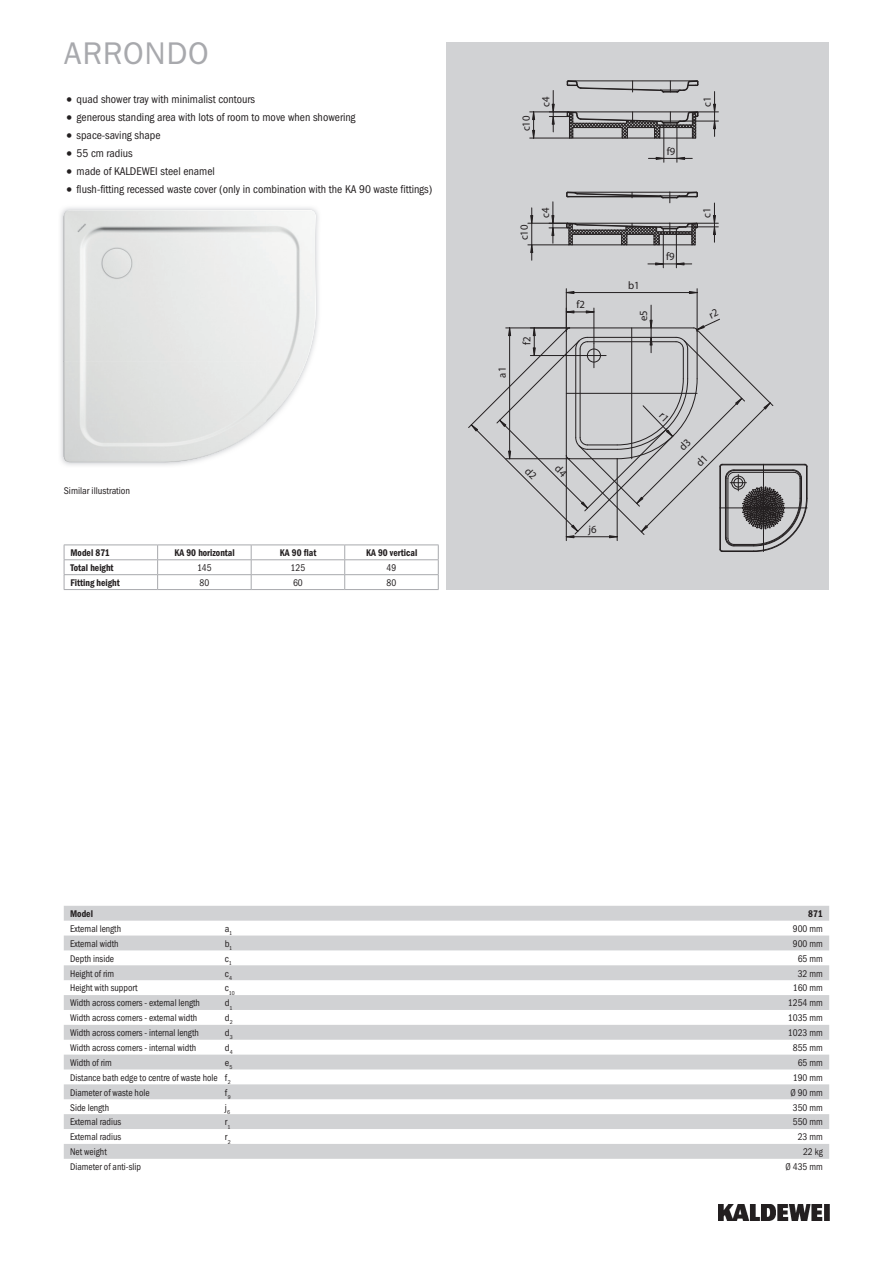
<style>
.page{position:relative;width:893px;height:1263px;background:#fff}
.page>*{position:absolute;margin:0;border:0;box-sizing:border-box;transform-origin:0 0}
.t1{font:31.5px "Franklin Gothic ITC";letter-spacing:.02em;color:#a8a9ad}
.t2{font:11.25px "Franklin Gothic Cond ITC";color:#231f20}
.t3{font:10.95px "Myriad Pro";color:#231f20}
.t4{font:9.75px "Franklin Gothic Cond ITC";color:#231f20;scale:.95 1}
.t5{font:600 9.75px "Franklin Gothic Cond ITC";color:#231f20;scale:.95 1}
.t6{font:9.75px "Franklin Gothic Cond ITC";color:#231f20}
.t7{font:5.7px "Franklin Gothic Cond ITC";color:#231f20}
.s1{font-size:15.75px}
</style>
<div class="page">
<img style="left:719px;top:1204px;width:110px;height:16px">
<div style="left:446px;top:43px;width:383px;height:547px;background:#d1d2d4"></div>
<svg style="left:530px;top:80px;width:188px;height:82px"></svg>
<svg style="left:528px;top:192px;width:190px;height:76px"></svg>
<img style="left:60px;top:207px;width:259px;height:259px">
<img style="left:64px;top:210px;width:202px;height:252px">
<img style="left:266px;top:210px;width:50px;height:211px">
<svg style="left:64px;top:906px;width:765px;height:253px;fill:#d4d5d7"></svg>
<hr style="left:64px;top:545px;width:94px;height:1px;background:#a8a9ad">
<hr style="left:158px;top:545px;width:93px;height:1px;background:#a8a9ad">
<hr style="left:251px;top:545px;width:94px;height:1px;background:#a8a9ad">
<hr style="left:345px;top:545px;width:94px;height:1px;background:#a8a9ad">
<hr style="left:64px;top:559px;width:94px;height:1px;background:#a8a9ad">
<hr style="left:158px;top:559px;width:93px;height:1px;background:#a8a9ad">
<hr style="left:251px;top:559px;width:94px;height:1px;background:#a8a9ad">
<hr style="left:345px;top:559px;width:94px;height:1px;background:#a8a9ad">
<hr style="left:64px;top:574px;width:94px;height:1px;background:#a8a9ad">
<svg style="left:64px;top:545px;width:1px;height:44px"></svg>
<hr style="left:64px;top:589px;width:94px;height:1px;background:#a8a9ad">
<hr style="left:158px;top:574px;width:93px;height:1px;background:#a8a9ad">
<svg style="left:157px;top:545px;width:1px;height:44px"></svg>
<hr style="left:158px;top:589px;width:93px;height:1px;background:#a8a9ad">
<hr style="left:251px;top:574px;width:94px;height:1px;background:#a8a9ad">
<svg style="left:251px;top:545px;width:1px;height:44px"></svg>
<hr style="left:251px;top:589px;width:94px;height:1px;background:#a8a9ad">
<hr style="left:345px;top:574px;width:94px;height:1px;background:#a8a9ad">
<svg style="left:344px;top:545px;width:1px;height:44px"></svg>
<svg style="left:438px;top:545px;width:1px;height:44px"></svg>
<hr style="left:345px;top:589px;width:94px;height:1px;background:#a8a9ad">
<svg style="left:468px;top:289px;width:340px;height:263px"></svg>
<h1 class="t1" style="left:64px;top:34px;width:146px">ARRONDO</h1>
<p class="t2" style="left:64px;top:93px;width:193px"><span class="s1">•</span> quad shower tray with minimalist contours</p>
<p class="t2" style="left:64px;top:111px;width:293px"><span class="s1">•</span> generous standing area with lots of room to move when showering</p>
<p class="t2" style="left:64px;top:129px;width:98px"><span class="s1">•</span> space-saving shape</p>
<p class="t2" style="left:64px;top:147px;width:71px"><span class="s1">•</span> 55 cm radius</p>
<p class="t2" style="left:64px;top:164px;width:153px"><span class="s1">•</span> made of KALDEWEI steel enamel</p>
<p class="t2" style="left:64px;top:182px;width:370px"><span class="s1">•</span> flush-fitting recessed waste cover (only in combination with the KA 90 waste fittings)</p>
<p class="t6" style="left:64px;top:485px;width:68px">Similar illustration</p>
<p class="t5" style="left:70px;top:547px;width:43px">Model 871</p>
<p class="t5" style="left:174px;top:547px;width:65px">KA 90 horizontal</p>
<p class="t5" style="left:280px;top:547px;width:40px">KA 90 flat</p>
<p class="t5" style="left:366px;top:547px;width:56px">KA 90 vertical</p>
<p class="t5" style="left:70px;top:562px;width:47px">Total height</p>
<p class="t4" style="left:197px;top:562px;width:17px">145</p>
<p class="t4" style="left:291px;top:562px;width:17px">125</p>
<p class="t4" style="left:387px;top:562px;width:12px">49</p>
<p class="t5" style="left:70px;top:577px;width:53px">Fitting height</p>
<p class="t4" style="left:200px;top:577px;width:12px">80</p>
<p class="t4" style="left:293px;top:577px;width:12px">60</p>
<p class="t4" style="left:387px;top:577px;width:12px">80</p>
<p class="t3" style="left:519px;top:131px;width:17px;rotate:-90deg">c10</p>
<p class="t3" style="left:539px;top:107px;width:12px;rotate:-90deg">c4</p>
<p class="t3" style="left:517px;top:240px;width:17px;rotate:-90deg">c10</p>
<p class="t3" style="left:539px;top:218px;width:12px;rotate:-90deg">c4</p>
<p class="t3" style="left:495px;top:378px;width:12px;rotate:-90deg">a1</p>
<p class="t3" style="left:520px;top:345px;width:10px;rotate:-90deg">f2</p>
<p class="t3" style="left:576px;top:298px;width:10px">f2</p>
<p class="t3" style="left:667px;top:144px;width:10px">f9</p>
<p class="t3" style="left:628px;top:278px;width:13px">b1</p>
<p class="t3" style="left:637px;top:321px;width:12px;rotate:-90deg">e5</p>
<p class="t3" style="left:666px;top:250px;width:10px">f9</p>
<p class="t3" style="left:700px;top:107px;width:12px;rotate:-90deg">c1</p>
<p class="t3" style="left:700px;top:218px;width:12px;rotate:-90deg">c1</p>
<p class="t3" style="left:588px;top:522px;width:10px">j6</p>
<p class="t5" style="left:70px;top:908px;width:26px">Model</p>
<p class="t5" style="left:808px;top:908px;width:17px">871</p>
<p class="t4" style="left:70px;top:923px;width:55px">External length</p>
<p class="t6" style="left:225px;top:923px;width:9px">a<sub>1</sub></p>
<p class="t4" style="left:793px;top:923px;width:33px">900 mm</p>
<p class="t4" style="left:70px;top:938px;width:52px">External width</p>
<p class="t6" style="left:225px;top:938px;width:9px">b<sub>1</sub></p>
<p class="t4" style="left:793px;top:938px;width:33px">900 mm</p>
<p class="t4" style="left:70px;top:953px;width:48px">Depth inside</p>
<p class="t6" style="left:225px;top:953px;width:8px">c<sub>1</sub></p>
<p class="t4" style="left:798px;top:953px;width:28px">65 mm</p>
<p class="t4" style="left:70px;top:967px;width:48px">Height of rim</p>
<p class="t6" style="left:225px;top:967px;width:9px">c<sub>4</sub></p>
<p class="t4" style="left:798px;top:967px;width:28px">32 mm</p>
<p class="t4" style="left:70px;top:982px;width:72px">Height with support</p>
<p class="t7" style="left:225px;top:989px;width:11px"><sup>c</sup>10</p>
<p class="t4" style="left:793px;top:982px;width:33px">160 mm</p>
<p class="t4" style="left:70px;top:997px;width:138px">Width across corners - external length</p>
<p class="t6" style="left:225px;top:997px;width:9px">d<sub>1</sub></p>
<p class="t4" style="left:788px;top:997px;width:38px">1254 mm</p>
<p class="t4" style="left:70px;top:1012px;width:135px">Width across corners - external width</p>
<p class="t6" style="left:225px;top:1012px;width:9px">d<sub>2</sub></p>
<p class="t4" style="left:788px;top:1012px;width:38px">1035 mm</p>
<p class="t4" style="left:70px;top:1027px;width:137px">Width across corners - internal length</p>
<p class="t6" style="left:225px;top:1027px;width:10px">d<sub>3</sub></p>
<p class="t4" style="left:788px;top:1027px;width:38px">1023 mm</p>
<p class="t4" style="left:70px;top:1042px;width:134px">Width across corners - internal width</p>
<p class="t6" style="left:225px;top:1042px;width:9px">d<sub>4</sub></p>
<p class="t4" style="left:793px;top:1042px;width:33px">855 mm</p>
<p class="t4" style="left:70px;top:1057px;width:46px">Width of rim</p>
<p class="t6" style="left:225px;top:1057px;width:9px">e<sub>5</sub></p>
<p class="t4" style="left:798px;top:1057px;width:28px">65 mm</p>
<p class="t4" style="left:70px;top:1072px;width:170px">Distance bath edge to centre of waste hole f<sub>2</sub></p>
<p class="t4" style="left:793px;top:1072px;width:33px">190 mm</p>
<p class="t4" style="left:70px;top:1087px;width:85px">Diameter of waste hole</p>
<p class="t6" style="left:225px;top:1087px;width:7px">f<sub>9</sub></p>
<p class="t4" style="left:790px;top:1087px;width:36px">Ø 90 mm</p>
<p class="t4" style="left:70px;top:1101px;width:43px">Side length</p>
<p class="t6" style="left:225px;top:1101px;width:7px">j<sub>6</sub></p>
<p class="t4" style="left:793px;top:1101px;width:33px">350 mm</p>
<p class="t4" style="left:70px;top:1116px;width:55px">External radius</p>
<p class="t6" style="left:225px;top:1116px;width:7px">r<sub>1</sub></p>
<p class="t4" style="left:793px;top:1116px;width:33px">550 mm</p>
<p class="t4" style="left:70px;top:1131px;width:55px">External radius</p>
<p class="t6" style="left:225px;top:1131px;width:8px">r<sub>2</sub></p>
<p class="t4" style="left:798px;top:1131px;width:28px">23 mm</p>
<p class="t4" style="left:70px;top:1146px;width:40px">Net weight</p>
<p class="t4" style="left:803px;top:1146px;width:22px">22 kg</p>
<p class="t4" style="left:70px;top:1161px;width:76px">Diameter of anti-slip</p>
<p class="t4" style="left:785px;top:1161px;width:41px">Ø 435 mm</p>
</div>
